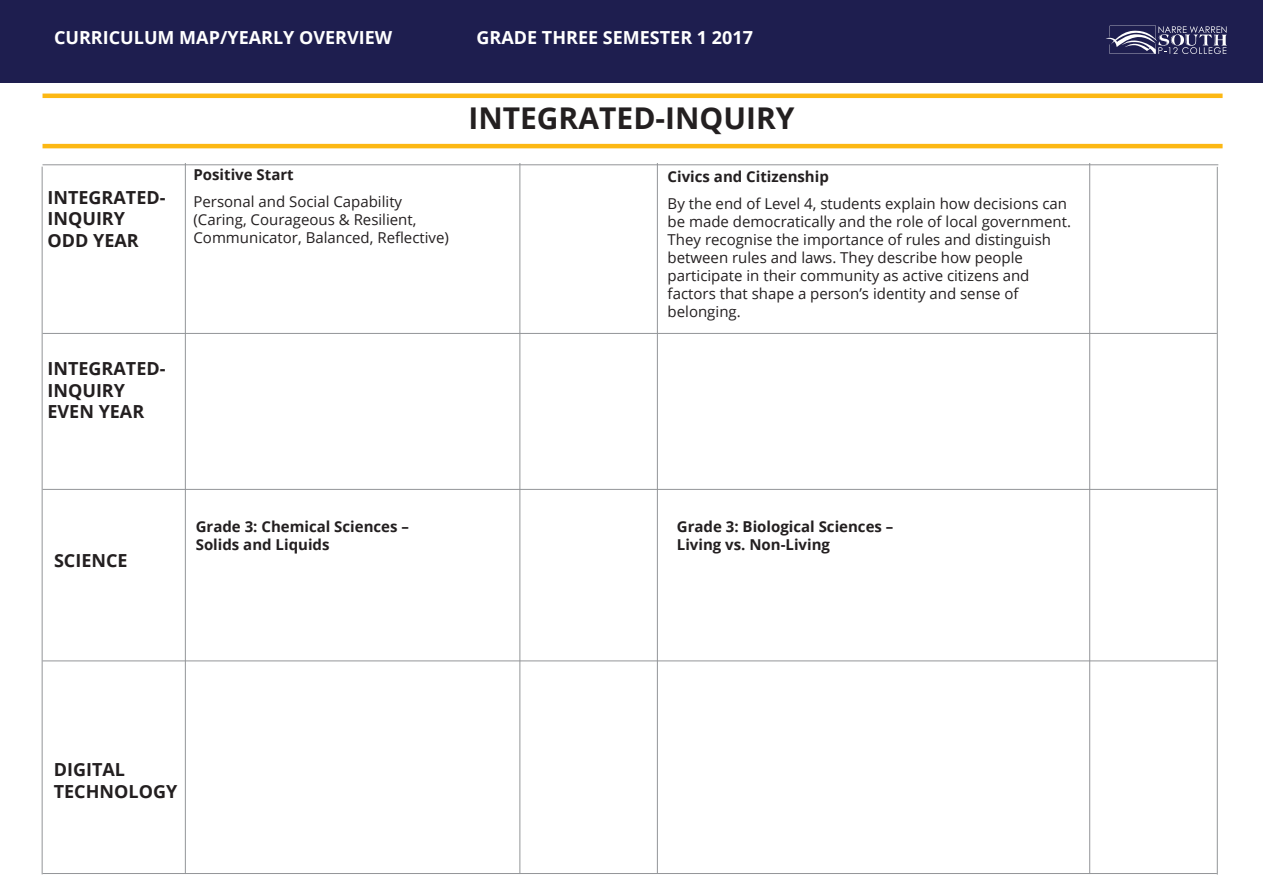
<style>
.page{position:relative;width:1263px;height:893px;background:#fff}
.page>*{position:absolute;margin:0;border:0;box-sizing:border-box;transform-origin:0 0}
.t1{font:700 30px "Open Sans";color:#231f20}
.t2{font:700 18px/21.6px "Open Sans";color:#231f20}
.t3{font:700 18px "Open Sans";color:#fff}
.t4{font:15px/18px "Open Sans";color:#231f20}
.t5{font:700 15px/18px "Open Sans";color:#231f20}
</style>
<div class="page">
<div style="left:0;top:0;width:1263px;height:83px;background:#1e1e4f"></div>
<svg style="left:1106px;top:26px;width:121px;height:28px"></svg>
<hr style="left:43px;top:144px;width:1179px;height:4px;background:#fcb814">
<hr style="left:43px;top:333px;width:1174px;height:1px;background:#939598">
<hr style="left:43px;top:94px;width:1179px;height:4px;background:#fcb814">
<hr style="left:185px;top:163px;width:1px;height:711px;background:#939598">
<hr style="left:42px;top:167px;width:1px;height:707px;background:#939598">
<hr style="left:519px;top:163px;width:1px;height:711px;background:#939598">
<hr style="left:657px;top:163px;width:1px;height:710px;background:#939598">
<hr style="left:1089px;top:163px;width:1px;height:711px;background:#939598">
<hr style="left:1217px;top:167px;width:1px;height:707px;background:#939598">
<hr style="left:43px;top:164px;width:1175px;height:1px;background:#939598">
<hr style="left:43px;top:489px;width:1174px;height:1px;background:#939598">
<hr style="left:43px;top:660px;width:1174px;height:1px;background:#939598">
<hr style="left:43px;top:873px;width:1174px;height:1px;background:#939598">
<p class="t3" style="left:54px;top:25px;width:340px">CURRICULUM MAP/YEARLY OVERVIEW</p>
<p class="t3" style="left:476px;top:25px;width:278px">GRADE THREE SEMESTER 1 2017</p>
<p class="t2" style="left:47px;top:186px;width:120px">INTEGRATED-<br>INQUIRY</p>
<p class="t2" style="left:47px;top:229px;width:93px">ODD YEAR</p>
<p class="t2" style="left:47px;top:357px;width:120px">INTEGRATED-<br>INQUIRY</p>
<p class="t2" style="left:47px;top:401px;width:98px">EVEN YEAR</p>
<p class="t5" style="left:193px;top:165px;width:102px">Positive Start</p>
<p class="t4" style="left:193px;top:192px;width:210px">Personal and Social Capability</p>
<p class="t4" style="left:193px;top:210px;width:257px">(Caring, Courageous &amp; Resilient,<br>Communicator, Balanced, Reflective)</p>
<p class="t1" style="left:468px;top:97px;width:328px">INTEGRATED-INQUIRY</p>
<p class="t5" style="left:668px;top:167px;width:163px">Civics and Citizenship</p>
<p class="t4" style="left:668px;top:194px;width:405px">By the end of Level 4, students explain how decisions can be made democratically and the role of local government.<br>They recognise the importance of rules and distinguish between rules and laws. They describe how people participate in their community as active citizens and factors that shape a person’s identity and sense of belonging.</p>
<p class="t2" style="left:54px;top:549px;width:75px">SCIENCE</p>
<p class="t5" style="left:196px;top:517px;width:215px">Grade 3: Chemical Sciences –<br>Solids and Liquids</p>
<p class="t5" style="left:677px;top:517px;width:218px">Grade 3: Biological Sciences –<br>Living vs. Non-Living</p>
<p class="t2" style="left:54px;top:759px;width:125px">DIGITAL<br>TECHNOLOGY</p>
</div>
